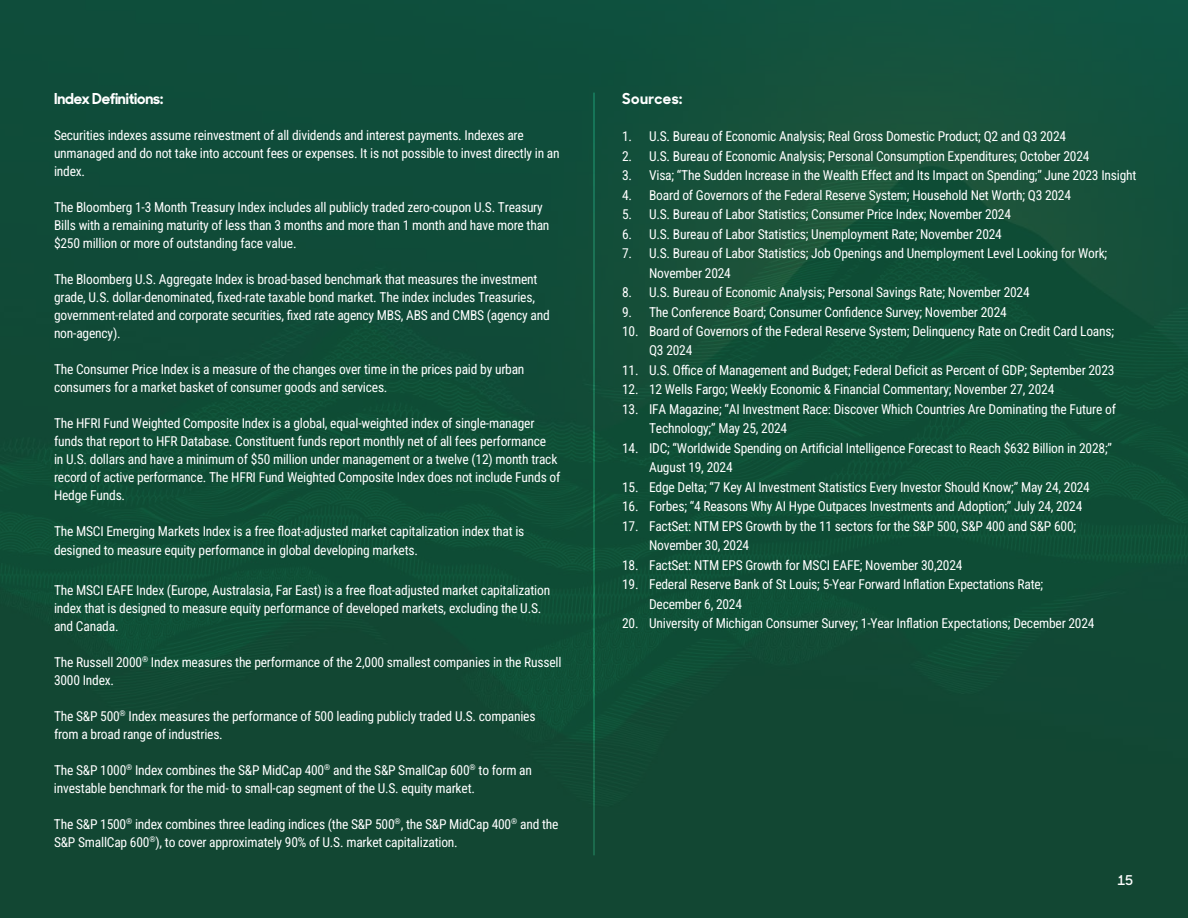
<style>
.page{position:relative;width:1188px;height:918px;background:#fff}
.page>*{position:absolute;margin:0;border:0;box-sizing:border-box;transform-origin:0 0}
.t1{font:700 15px "Sharp Sans Display No 1";letter-spacing:-.01em;color:#fff}
.t2{font:700 15px "Sharp Sans Display No 1";letter-spacing:.03em;color:#fff}
.t3{font:13.5px/18px "Roboto Condensed";letter-spacing:-.015em;color:#fff}
.t4{font:600 13.5px "Sharp Sans Display No 1";color:#fff}
</style>
<div class="page">
<img style="left:0;top:0;width:1188px;height:918px">
<hr style="left:594px;top:93px;width:1px;height:762px;background:#fff">
<p class="t1" style="left:54px;top:86px;width:111px">Index Definitions:</p>
<p class="t3" style="left:54px;top:126px;width:507px">Securities indexes assume reinvestment of all dividends and interest payments. Indexes are unmanaged and do not take into account fees or expenses. It is not possible to invest directly in an index.</p>
<p class="t3" style="left:54px;top:198px;width:497px">The Bloomberg 1-3 Month Treasury Index includes all publicly traded zero-coupon U.S. Treasury<br>Bills with a remaining maturity of less than 3 months and more than 1 month and have more than $250 million or more of outstanding face value.</p>
<p class="t3" style="left:54px;top:270px;width:497px">The Bloomberg U.S. Aggregate Index is broad-based benchmark that measures the investment grade, U.S. dollar-denominated, fixed-rate taxable bond market. The index includes Treasuries, government-related and corporate securities, fixed rate agency MBS, ABS and CMBS (agency and non-agency).</p>
<p class="t3" style="left:54px;top:360px;width:472px">The Consumer Price Index is a measure of the changes over time in the prices paid by urban consumers for a market basket of consumer goods and services.</p>
<p class="t3" style="left:54px;top:414px;width:508px">The HFRI Fund Weighted Composite Index is a global, equal-weighted index of single-manager funds that report to HFR Database. Constituent funds report monthly net of all fees performance<br>in U.S. dollars and have a minimum of $50 million under management or a twelve (12) month track record of active performance. The HFRI Fund Weighted Composite Index does not include Funds of Hedge Funds.</p>
<p class="t3" style="left:54px;top:521px;width:472px;line-height:19.5px">The MSCI Emerging Markets Index is a free float-adjusted market capitalization index that is designed to measure equity performance in global developing markets.</p>
<p class="t3" style="left:54px;top:581px;width:498px">The MSCI EAFE Index (Europe, Australasia, Far East) is a free float-adjusted market capitalization index that is designed to measure equity performance of developed markets, excluding the U.S. and Canada.</p>
<p class="t3" style="left:54px;top:653px;width:509px">The Russell 2000<sup>®</sup> Index measures the performance of the 2,000 smallest companies in the Russell<br>3000 Index.</p>
<p class="t3" style="left:54px;top:707px;width:483px">The S&amp;P 500<sup>®</sup> Index measures the performance of 500 leading publicly traded U.S. companies from a broad range of industries.</p>
<p class="t3" style="left:54px;top:761px;width:480px">The S&amp;P 1000<sup>®</sup> Index combines the S&amp;P MidCap 400<sup>®</sup> and the S&amp;P SmallCap 600<sup>®</sup> to form an investable benchmark for the mid- to small-cap segment of the U.S. equity market.</p>
<p class="t3" style="left:54px;top:815px;width:506px">The S&amp;P 1500<sup>®</sup> index combines three leading indices (the S&amp;P 500<sup>®</sup>, the S&amp;P MidCap 400<sup>®</sup> and the<br>S&amp;P SmallCap 600<sup>®</sup>), to cover approximately 90% of U.S. market capitalization.</p>
<p class="t2" style="left:622px;top:86px;width:62px">Sources:</p>
<p class="t3" style="left:622px;top:127px;width:446px">1. U.S. Bureau of Economic Analysis; Real Gross Domestic Product; Q2 and Q3 2024</p>
<p class="t3" style="left:622px;top:146px;width:469px">2. U.S. Bureau of Economic Analysis; Personal Consumption Expenditures; October 2024</p>
<p class="t3" style="left:622px;top:166px;width:516px">3. Visa; “The Sudden Increase in the Wealth Effect and Its Impact on Spending;” June 2023 Insight</p>
<p class="t3" style="left:622px;top:185px;width:451px">4. Board of Governors of the Federal Reserve System; Household Net Worth; Q3 2024</p>
<p class="t3" style="left:622px;top:205px;width:391px">5. U.S. Bureau of Labor Statistics; Consumer Price Index; November 2024</p>
<p class="t3" style="left:622px;top:224px;width:381px">6. U.S. Bureau of Labor Statistics; Unemployment Rate; November 2024</p>
<p class="t3" style="left:649px;top:243px;width:460px;line-height:19.5px;text-indent:-27px">7. U.S. Bureau of Labor Statistics; Job Openings and Unemployment Level Looking for Work;<br>November 2024</p>
<p class="t3" style="left:622px;top:283px;width:409px">8. U.S. Bureau of Economic Analysis; Personal Savings Rate; November 2024</p>
<p class="t3" style="left:622px;top:302px;width:386px">9. The Conference Board; Consumer Confidence Survey; November 2024</p>
<p class="t3" style="left:649px;top:321px;width:467px;line-height:19.5px;text-indent:-27px">10. Board of Governors of the Federal Reserve System; Delinquency Rate on Credit Card Loans;<br>Q3 2024</p>
<p class="t3" style="left:622px;top:361px;width:494px">11. U.S. Office of Management and Budget; Federal Deficit as Percent of GDP; September 2023</p>
<p class="t3" style="left:622px;top:380px;width:434px">12. 12 Wells Fargo; Weekly Economic &amp; Financial Commentary; November 27, 2024</p>
<p class="t3" style="left:649px;top:399px;width:468px;line-height:19.5px;text-indent:-27px">13. IFA Magazine; “AI Investment Race: Discover Which Countries Are Dominating the Future of<br>Technology;” May 25, 2024</p>
<p class="t3" style="left:649px;top:438px;width:465px;line-height:19.5px;text-indent:-27px">14. IDC; “Worldwide Spending on Artificial Intelligence Forecast to Reach $632 Billion in 2028;”<br>August 19, 2024</p>
<p class="t3" style="left:622px;top:478px;width:469px">15. Edge Delta; “7 Key AI Investment Statistics Every Investor Should Know;” May 24, 2024</p>
<p class="t3" style="left:622px;top:497px;width:462px">16. Forbes; “4 Reasons Why AI Hype Outpaces Investments and Adoption;” July 24, 2024</p>
<p class="t3" style="left:649px;top:516px;width:429px;line-height:19.5px;text-indent:-27px">17. FactSet: NTM EPS Growth by the 11 sectors for the S&amp;P 500, S&amp;P 400 and S&amp;P 600;<br>November 30, 2024</p>
<p class="t3" style="left:622px;top:556px;width:342px">18. FactSet: NTM EPS Growth for MSCI EAFE; November 30,2024</p>
<p class="t3" style="left:649px;top:574px;width:396px;line-height:19.5px;text-indent:-27px">19. Federal Reserve Bank of St Louis; 5-Year Forward Inflation Expectations Rate;<br>December 6, 2024</p>
<p class="t3" style="left:622px;top:614px;width:474px">20. University of Michigan Consumer Survey; 1-Year Inflation Expectations; December 2024</p>
<p class="t4" style="left:1117px;top:870px;width:17px">15</p>
</div>
